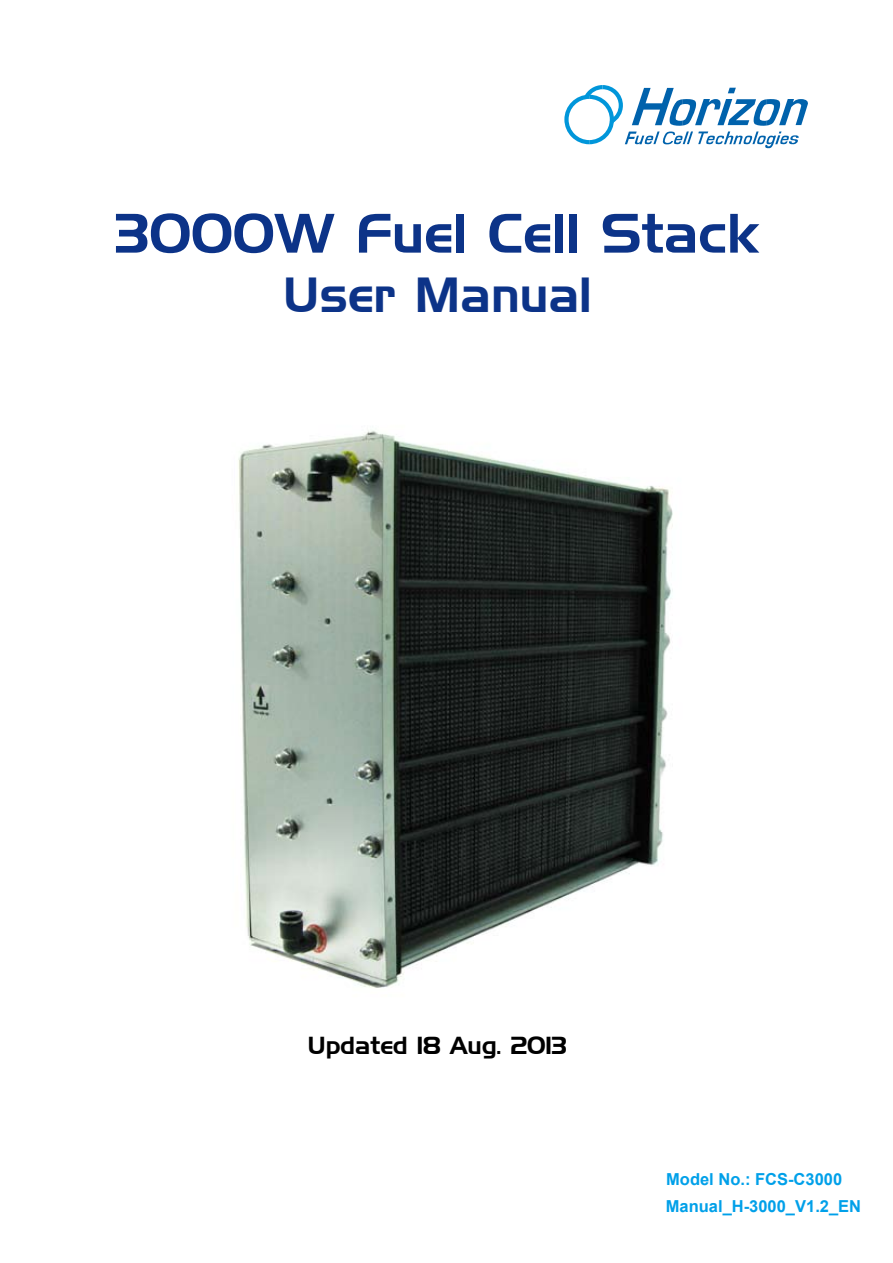
<style>
.page{position:relative;width:893px;height:1263px;background:#fff}
.page>*{position:absolute;margin:0;border:0;box-sizing:border-box;transform-origin:0 0}
.t1{font:54px "Handel Gothic BT";color:#0c3388}
.t2{font:48px "Handel Gothic BT";color:#0c3388}
.t3{font:24px "Handel Gothic BT";color:#000}
.t4{font:700 16.5px "Arial";color:#00a0e9}
</style>
<div class="page">
<img style="left:238px;top:430px;width:435px;height:558px">
<svg style="left:564px;top:85px;width:244px;height:63px"></svg>
<h1 class="t1" style="left:115px;top:201px;width:646px">3000W Fuel Cell Stack</h1>
<h2 class="t2" style="left:283px;top:266px;width:310px">User Manual</h2>
<h3 class="t3" style="left:307px;top:1031px;width:261px">Updated 18 Aug. 2013</h3>
<p class="t4" style="left:666px;top:1169px;width:178px">Model No.: FCS-C3000</p>
<p class="t4" style="left:666px;top:1195px;width:197px">Manual_H-3000_V1.2_EN</p>
</div>
